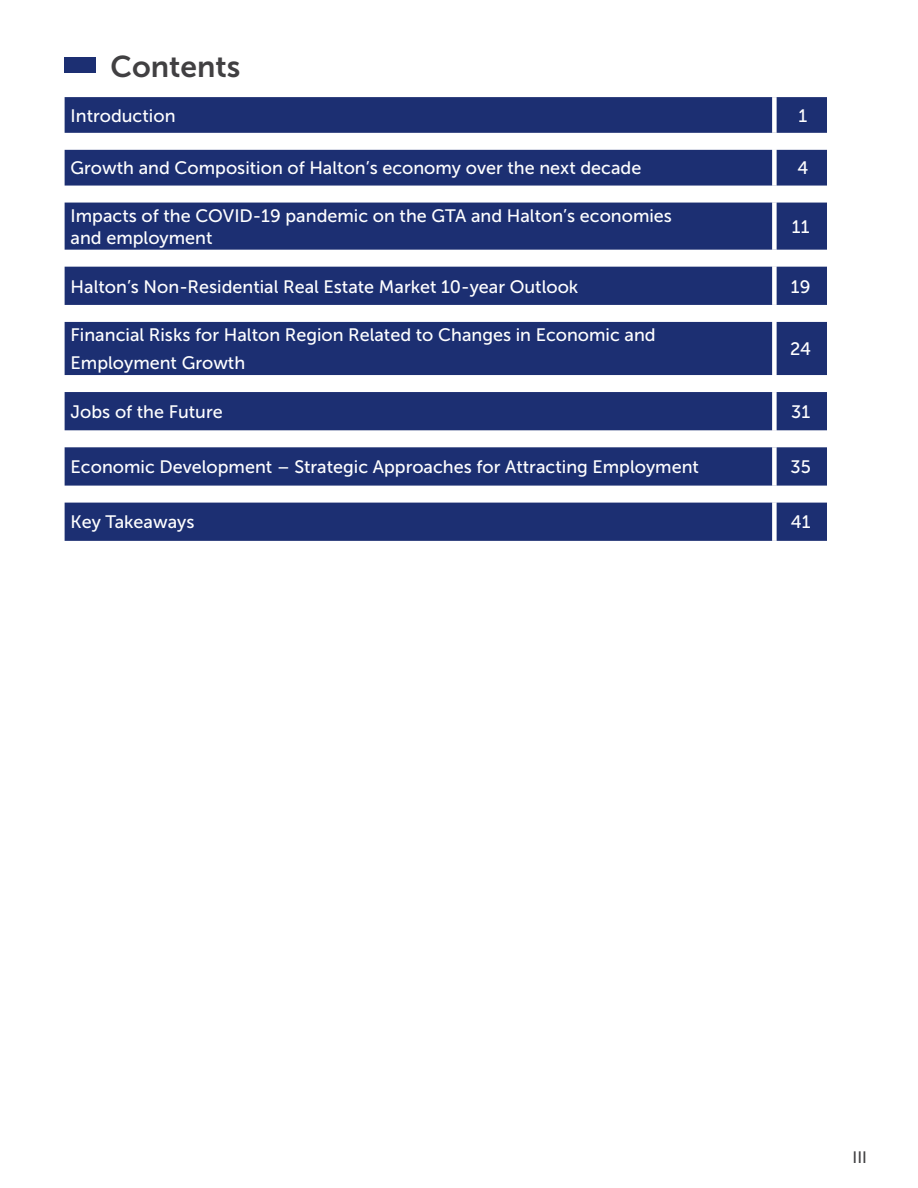
<style>
.page{position:relative;width:918px;height:1188px;background:#fff}
.page>*{position:absolute;margin:0;border:0;box-sizing:border-box;transform-origin:0 0}
.t1{font:30px "Museo Sans 700";color:#414042}
.t2{font:18px/21.6px "Museo Sans 500";color:#fff}
.t3{font:16.5px "Museo Sans 500";color:#414042}
</style>
<div class="page">
<div style="left:64px;top:58px;width:32px;height:15px;background:#1c2f72"></div>
<svg style="left:65px;top:97px;width:762px;height:444px;fill:#1c2f72"></svg>
<div style="left:772px;top:97px;width:5px;height:36px;background:#fff"></div>
<div style="left:772px;top:133px;width:5px;height:17px;background:#fff"></div>
<div style="left:772px;top:150px;width:5px;height:36px;background:#fff"></div>
<div style="left:772px;top:186px;width:5px;height:17px;background:#fff"></div>
<div style="left:772px;top:203px;width:5px;height:47px;background:#fff"></div>
<div style="left:772px;top:250px;width:5px;height:17px;background:#fff"></div>
<div style="left:772px;top:267px;width:5px;height:38px;background:#fff"></div>
<div style="left:772px;top:305px;width:5px;height:17px;background:#fff"></div>
<div style="left:772px;top:322px;width:5px;height:53px;background:#fff"></div>
<div style="left:772px;top:375px;width:5px;height:17px;background:#fff"></div>
<div style="left:772px;top:392px;width:5px;height:38px;background:#fff"></div>
<div style="left:772px;top:430px;width:5px;height:17px;background:#fff"></div>
<div style="left:772px;top:447px;width:5px;height:39px;background:#fff"></div>
<div style="left:772px;top:486px;width:5px;height:17px;background:#fff"></div>
<div style="left:772px;top:503px;width:5px;height:38px;background:#fff"></div>
<h1 class="t1" style="left:111px;top:49px;width:131px">Contents</h1>
<p class="t2" style="left:71px;top:105px;width:106px">Introduction</p>
<p class="t2" style="left:799px;top:105px;width:10px">1</p>
<p class="t2" style="left:71px;top:157px;width:572px">Growth and Composition of Halton’s economy over the next decade</p>
<p class="t2" style="left:798px;top:157px;width:12px">4</p>
<p class="t2" style="left:71px;top:205px;width:603px">Impacts of the COVID-19 pandemic on the GTA and Halton’s economies and employment</p>
<p class="t2" style="left:792px;top:216px;width:19px">11</p>
<p class="t2" style="left:71px;top:276px;width:509px">Halton’s Non-Residential Real Estate Market 10-year Outlook</p>
<p class="t2" style="left:791px;top:276px;width:21px">19</p>
<p class="t2" style="left:71px;top:321px;width:587px;line-height:27.6px">Financial Risks for Halton Region Related to Changes in Economic and<br>Employment Growth</p>
<p class="t2" style="left:790px;top:338px;width:22px">24</p>
<p class="t2" style="left:71px;top:401px;width:154px">Jobs of the Future</p>
<p class="t2" style="left:791px;top:401px;width:21px">31</p>
<p class="t2" style="left:71px;top:456px;width:630px">Economic Development – Strategic Approaches for Attracting Employment</p>
<p class="t2" style="left:791px;top:456px;width:22px">35</p>
<p class="t2" style="left:71px;top:512px;width:125px">Key Takeaways</p>
<p class="t2" style="left:791px;top:512px;width:21px">41</p>
<p class="t3" style="left:853px;top:1149px;width:16px">III</p>
</div>
